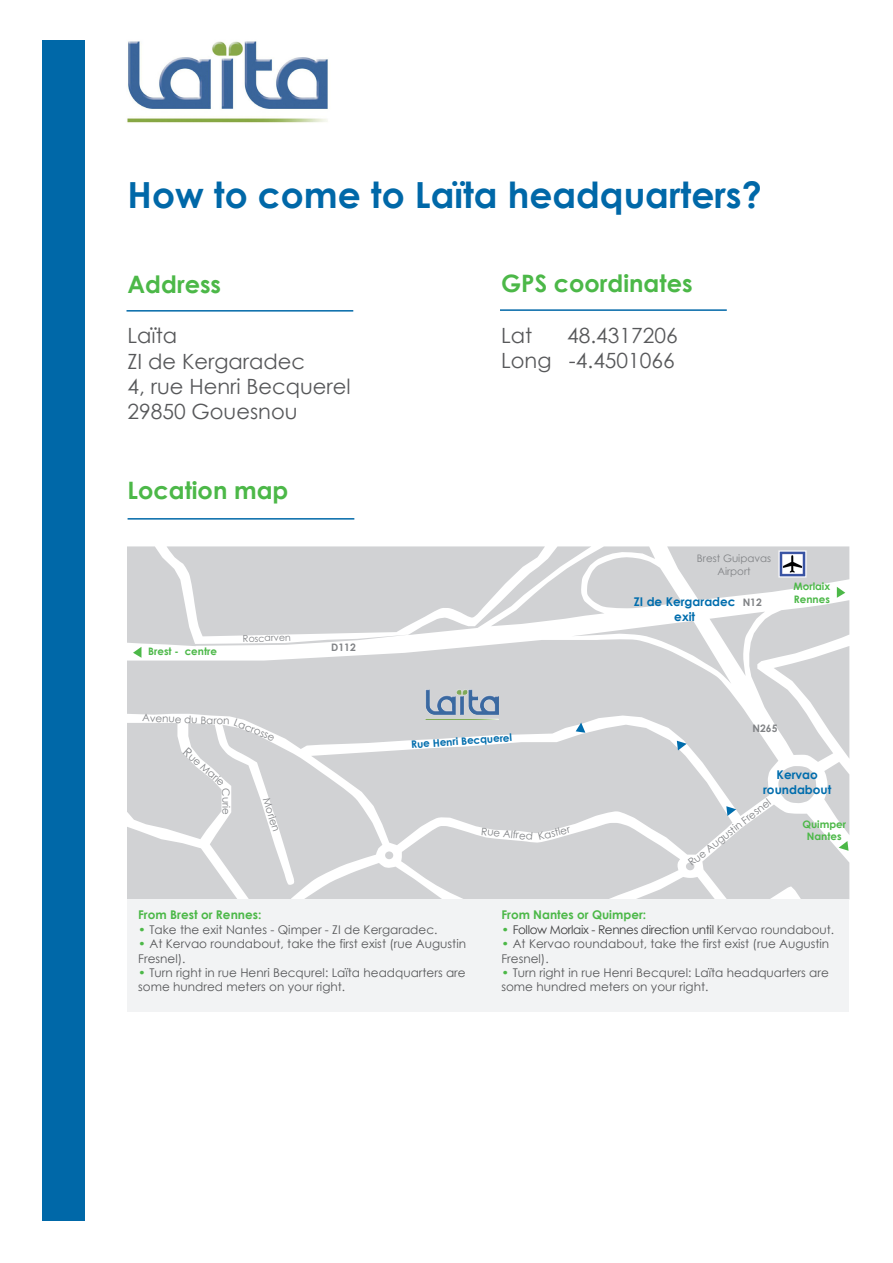
<style>
.page{position:relative;width:893px;height:1263px;background:#fff}
.page>*{position:absolute;margin:0;border:0;box-sizing:border-box;transform-origin:0 0}
.t1{font:700 36px "Century Gothic";color:#0068a8}
.t2{font:700 24px "Century Gothic";color:#4cb848}
.t3{font:21px "Century Gothic";color:#57585a}
.t4{font:12px/14.4px "Century Gothic";color:#57585a}
.t5{font:12px "Century Gothic";letter-spacing:-.03em;color:#3e3e3f}
.t6{font:700 12px "Century Gothic";color:#4cb848}
.t7{font:700 12px/14.4px "Century Gothic";color:#006dad;text-align:center}
.t8{font:10.35px/12.3px "Century Gothic";color:#808285;text-align:center}
.t9{font:700 10.35px/12.3px "Century Gothic";color:#4cb848;text-align:center}
.t10{font:700 10.35px "Century Gothic";color:#006dad}
.t11{font:700 10.35px "Century Gothic";color:#808285}
.t12{font:9.45px "Century Gothic";color:#808285}
.s1{font-size:12px}
.s2{color:#4cb848}
.s3{color:#57585a}
</style>
<div class="page">
<img style="left:127px;top:41px;width:201px;height:82px">
<div style="left:43px;top:40px;width:42px;height:1180px;background:#0068a8"></div>
<hr style="left:126px;top:310px;width:227px;height:2px;background:#0068a8">
<hr style="left:500px;top:309px;width:227px;height:2px;background:#0068a8">
<div style="left:128px;top:899px;width:721px;height:113px;background:#f2f3f4"></div>
<svg style="left:128px;top:546px;width:721px;height:353px"></svg>
<hr style="left:128px;top:518px;width:226px;height:2px;background:#0068a8">
<p class="t1" style="left:128px;top:167px;width:636px">How to come to Laïta headquarters?</p>
<p class="t2" style="left:128px;top:266px;width:95px">Address</p>
<p class="t3" style="left:128px;top:321px;width:51px">Laïta</p>
<p class="t3" style="left:128px;top:346px;width:179px">ZI de Kergaradec</p>
<p class="t3" style="left:128px;top:372px;width:225px">4, rue Henri Becquerel</p>
<p class="t3" style="left:128px;top:397px;width:171px">29850 Gouesnou</p>
<p class="t2" style="left:128px;top:472px;width:162px">Location map</p>
<p class="t9" style="left:148px;top:645px;width:70px">Brest - centre</p>
<p class="t12" style="left:243px;top:632px;width:50px;rotate:-2deg">Roscarven</p>
<p class="t8" style="left:142px;top:711px;width:89px;rotate:2deg">Avenue du Baron</p>
<p class="t8" style="left:189px;top:745px;width:53px;rotate:41deg"><span class="s1">R</span>ue Marie</p>
<p class="t8" style="left:232px;top:788px;width:28px;rotate:89deg">Curie</p>
<p class="t8" style="left:272px;top:796px;width:36px;rotate:72deg">Morlen</p>
<p class="t8" style="left:237px;top:716px;width:45px;rotate:21deg">Lacrosse</p>
<p class="t11" style="left:331px;top:640px;width:26px">D112</p>
<p class="t2" style="left:501px;top:265px;width:193px">GPS coordinates</p>
<p class="t3" style="left:501px;top:320px;width:33px">Lat</p>
<p class="t3" style="left:567px;top:320px;width:112px">48.4317206</p>
<p class="t3" style="left:501px;top:346px;width:175px">Long -4.4501066</p>
<p class="t10" style="left:411px;top:736px;width:103px;rotate:-4deg">Rue Henri Becquerel</p>
<p class="t8" style="left:482px;top:825px;width:53px;rotate:6deg">Rue Alfred</p>
<p class="t8" style="left:537px;top:830px;width:34px;rotate:-14deg">Kastler</p>
<p class="t8" style="left:697px;top:552px;width:76px">Brest Guipavas<br>Airport</p>
<p class="t7" style="left:634px;top:594px;width:103px">ZI de Kergaradec exit</p>
<p class="t11" style="left:743px;top:595px;width:21px">N12</p>
<p class="t9" style="left:793px;top:580px;width:38px;text-align:left">Morlaix<br>Rennes</p>
<p class="t11" style="left:753px;top:720px;width:26px">N265</p>
<p class="t7" style="left:763px;top:767px;width:70px">Kervao roundabout</p>
<p class="t8" style="left:686px;top:858px;width:103px;rotate:-38deg">Rue Augustin Fresnel</p>
<p class="t9" style="left:802px;top:817px;width:45px">Quimper<br>Nantes</p>
<p class="t6" style="left:138px;top:906px;width:125px">From Brest or Rennes:</p>
<p class="t4" style="left:138px;top:922px;width:301px"><span class="s2">•</span> Take the exit Nantes - Qimper - ZI de Kergaradec.</p>
<p class="t4" style="left:138px;top:936px;width:329px"><span class="s2">•</span> At Kervao roundabout, take the first exist (rue Augustin<br>Fresnel).</p>
<p class="t4" style="left:138px;top:965px;width:329px"><span class="s2">•</span> Turn right in rue Henri Becqurel: Laïta headquarters are some hundred meters on your right.</p>
<p class="t6" style="left:501px;top:906px;width:146px">From Nantes or Quimper:</p>
<p class="t5" style="left:501px;top:921px;width:334px"><span class="s2">•</span> Follow Morlaix - Rennes direction until <span class="s3">Kervao roundabout.</span></p>
<p class="t4" style="left:501px;top:936px;width:329px"><span class="s2">•</span> At Kervao roundabout, take the first exist (rue Augustin<br>Fresnel).</p>
<p class="t4" style="left:501px;top:965px;width:329px"><span class="s2">•</span> Turn right in rue Henri Becqurel: Laïta headquarters are some hundred meters on your right.</p>
</div>
